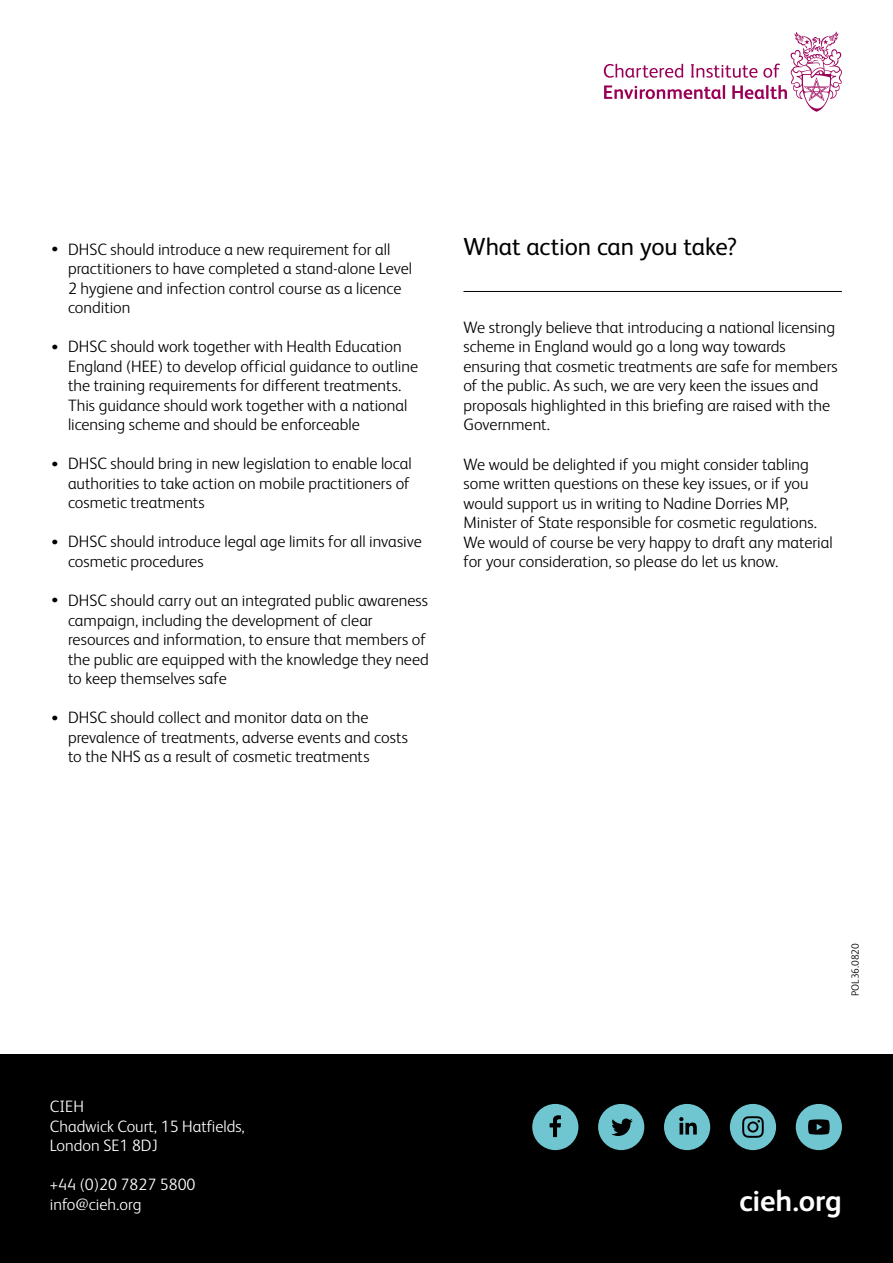
<style>
.page{position:relative;width:893px;height:1263px;background:#fff}
.page>*{position:absolute;margin:0;border:0;box-sizing:border-box;transform-origin:0 0}
.t1{font:700 30px "FS Albert";letter-spacing:-.01em;color:#fff}
.t2{font:24.75px "FS Albert";letter-spacing:-.005em;color:#000}
.t3{font:300 16.5px/19.5px "FS Albert";color:#000}
.t4{font:300 16.5px/19.5px "FS Albert";color:#fff}
.t5{font:300 10.5px "FS Albert";color:#000}
.s1{font-size:15px}
</style>
<div class="page">
<svg style="left:604px;top:32px;width:238px;height:80px"></svg>
<div style="left:0;top:1054px;width:893px;height:209px;background:#000"></div>
<div style="left:598px;top:1104px;width:46px;height:46px;background:#6fc6d0;border-radius:50%"></div>
<svg style="left:611px;top:1118px;width:22px;height:18px"></svg>
<div style="left:796px;top:1104px;width:46px;height:46px;background:#6fc6d0;border-radius:50%"></div>
<svg style="left:808px;top:1119px;width:22px;height:15px"></svg>
<div style="left:664px;top:1104px;width:46px;height:46px;background:#6fc6d0;border-radius:50%"></div>
<svg style="left:679px;top:1117px;width:18px;height:17px"></svg>
<div style="left:532px;top:1104px;width:46px;height:46px;background:#6fc6d0;border-radius:50%"></div>
<svg style="left:550px;top:1115px;width:11px;height:22px"></svg>
<div style="left:730px;top:1104px;width:46px;height:46px;background:#6fc6d0;border-radius:50%"></div>
<svg style="left:742px;top:1116px;width:22px;height:22px"></svg>
<hr style="left:463px;top:291px;width:379px;height:1px;background:#000">
<p class="t3" style="left:68px;top:239px;width:346px;text-indent:-17px"><span class="s1">•</span> DHSC should introduce a new requirement for all practitioners to have completed a stand-alone Level 2 hygiene and infection control course as a licence condition</p>
<p class="t3" style="left:68px;top:337px;width:352px;text-indent:-17px"><span class="s1">•</span> DHSC should work together with Health Education England (HEE) to develop official guidance to outline the training requirements for different treatments.<br>This guidance should work together with a national licensing scheme and should be enforceable</p>
<p class="t3" style="left:68px;top:454px;width:345px;text-indent:-17px"><span class="s1">•</span> DHSC should bring in new legislation to enable local authorities to take action on mobile practitioners of cosmetic treatments</p>
<p class="t3" style="left:68px;top:532px;width:355px;text-indent:-17px"><span class="s1">•</span> DHSC should introduce legal age limits for all invasive cosmetic procedures</p>
<p class="t3" style="left:68px;top:590px;width:362px;text-indent:-17px"><span class="s1">•</span> DHSC should carry out an integrated public awareness campaign, including the development of clear resources and information, to ensure that members of the public are equipped with the knowledge they need to keep themselves safe</p>
<p class="t3" style="left:68px;top:707px;width:341px;text-indent:-17px"><span class="s1">•</span> DHSC should collect and monitor data on the prevalence of treatments, adverse events and costs to the NHS as a result of cosmetic treatments</p>
<h2 class="t2" style="left:463px;top:232px;width:275px">What action can you take?</h2>
<p class="t3" style="left:463px;top:317px;width:376px">We strongly believe that introducing a national licensing scheme in England would go a long way towards ensuring that cosmetic treatments are safe for members of the public. As such, we are very keen the issues and proposals highlighted in this briefing are raised with the Government.</p>
<p class="t3" style="left:463px;top:454px;width:371px">We would be delighted if you might consider tabling some written questions on these key issues, or if you would support us in writing to Nadine Dorries MP, Minister of State responsible for cosmetic regulations.<br>We would of course be very happy to draft any material for your consideration, so please do let us know.</p>
<p class="t5" style="left:849px;top:996px;width:54px;rotate:-90deg">POL36.0820</p>
<p class="t4" style="left:50px;top:1096px;width:196px">CIEH<br>Chadwick Court, 15 Hatfields,<br>London SE1 8DJ</p>
<p class="t4" style="left:50px;top:1174px;width:147px">+44 (0)20 7827 5800 info@cieh.org</p>
<h1 class="t1" style="left:739px;top:1183px;width:104px">cieh.org</h1>
</div>
